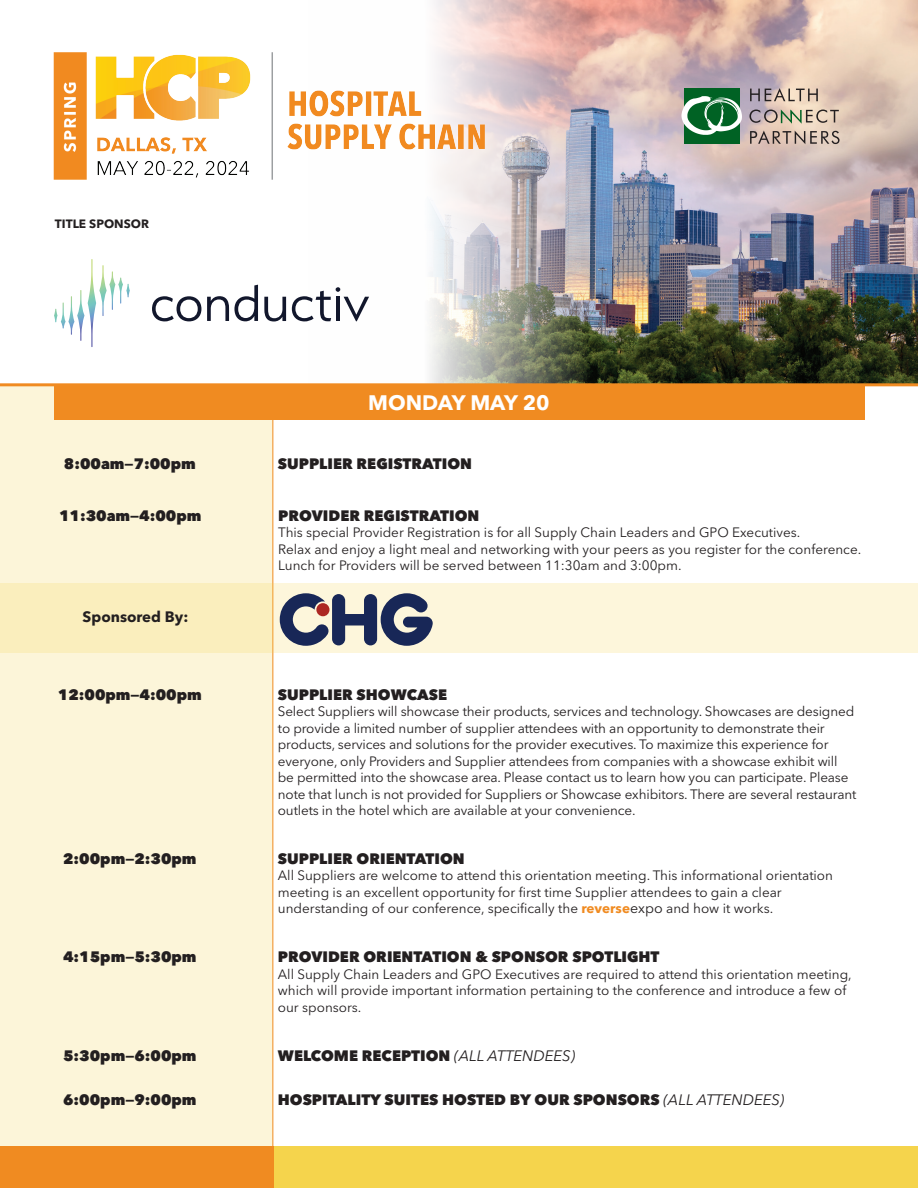
<style>
.page{position:relative;width:918px;height:1188px;background:#fff}
.page>*{position:absolute;margin:0;border:0;box-sizing:border-box;transform-origin:0 0}
.t1{font:700 20.85px "Avenir Next LT Pro";color:#fff}
.t2{font:800 15px "Avenir Next LT Pro";color:#231f20}
.t3{font:700 15px "Avenir Next LT Pro";color:#231f20}
.t4{font:13.5px/16.5px "Avenir Next LT Pro";letter-spacing:-.01em;color:#231f20}
.t5{font:700 12px "Avenir Next LT Pro";color:#231f20}
.s1{font-weight:700;color:#f08b21}
.s2{font-size:14.25px}
.s3{font-weight:400;font-style:italic}
</style>
<div class="page">
<img style="left:325px;top:0;width:593px;height:383px">
<svg style="left:750px;top:88px;width:68px;height:13px"></svg>
<svg style="left:750px;top:131px;width:90px;height:13px"></svg>
<div style="left:684px;top:89px;width:55px;height:55px;background:#006224"></div>
<svg style="left:681px;top:96px;width:61px;height:39px"></svg>
<svg style="left:749px;top:109px;width:90px;height:15px"></svg>
<div style="left:0;top:386px;width:272px;height:802px;background:#fcf5d9"></div>
<div style="left:0;top:1147px;width:918px;height:41px;background:#f5d44c"></div>
<div style="left:0;top:1147px;width:273px;height:41px;background:#f08b21"></div>
<hr style="left:272px;top:386px;width:1px;height:802px;background:#f08b21">
<hr style="left:0;top:383px;width:918px;height:3px;background:#f08b21">
<img style="left:53px;top:46px;width:433px;height:141px">
<div style="left:54px;top:386px;width:810px;height:34px;background:#f08b21"></div>
<svg style="left:152px;top:296px;width:49px;height:25px"></svg>
<svg style="left:207px;top:285px;width:51px;height:36px"></svg>
<svg style="left:264px;top:297px;width:22px;height:25px"></svg>
<svg style="left:292px;top:287px;width:77px;height:34px"></svg>
<svg style="left:54px;top:259px;width:76px;height:88px"></svg>
<div style="left:0;top:583px;width:918px;height:70px;background:linear-gradient(to right,#faeebf,#fef9e5)"></div>
<svg style="left:280px;top:593px;width:153px;height:53px;background:#7c8290"></svg>
<div style="left:316px;top:603px;width:13px;height:13px;background:#ad2823;border-radius:50%"></div>
<p class="t5" style="left:55px;top:216px;width:96px">TITLE SPONSOR</p>
<h1 class="t1" style="left:368px;top:390px;width:183px">MONDAY MAY 20</h1>
<p class="t2" style="left:64px;top:454px;width:133px">8:00am—7:00pm</p>
<p class="t2" style="left:278px;top:454px;width:196px">SUPPLIER REGISTRATION</p>
<p class="t2" style="left:59px;top:506px;width:144px">11:30am—4:00pm</p>
<p class="t3" style="left:83px;top:607px;width:107px">Sponsored By:</p>
<p class="t2" style="left:58px;top:685px;width:145px">12:00pm—4:00pm</p>
<p class="t2" style="left:63px;top:849px;width:135px">2:00pm—2:30pm</p>
<p class="t2" style="left:63px;top:948px;width:135px">4:15pm—5:30pm</p>
<p class="t2" style="left:63px;top:1046px;width:135px">5:30pm—6:00pm</p>
<p class="t2" style="left:63px;top:1090px;width:135px">6:00pm—9:00pm</p>
<p class="t2" style="left:278px;top:506px;width:203px">PROVIDER REGISTRATION</p>
<p class="t4" style="left:278px;top:524px;width:585px">This special Provider Registration is for all Supply Chain Leaders and GPO Executives.<br>Relax and enjoy a light meal and networking with your peers as you register for the conference.<br>Lunch for Providers will be served between 11:30am and 3:00pm.</p>
<p class="t2" style="left:278px;top:685px;width:171px">SUPPLIER SHOWCASE</p>
<p class="t4" style="left:278px;top:703px;width:580px">Select Suppliers will showcase their products, services and technology. Showcases are designed to provide a limited number of supplier attendees with an opportunity to demonstrate their products, services and solutions for the provider executives. To maximize this experience for everyone, only Providers and Supplier attendees from companies with a showcase exhibit will be permitted into the showcase area. Please contact us to learn how you can participate. Please note that lunch is not provided for Suppliers or Showcase exhibitors. There are several restaurant outlets in the hotel which are available at your convenience.</p>
<p class="t2" style="left:278px;top:849px;width:188px">SUPPLIER ORIENTATION</p>
<p class="t4" style="left:278px;top:868px;width:557px">All Suppliers are welcome to attend this orientation meeting. This informational orientation meeting is an excellent opportunity for first time Supplier attendees to gain a clear understanding of our conference, specifically the <span class="s1">reverse</span><span class="s2">expo</span> and how it works.</p>
<p class="t2" style="left:278px;top:948px;width:383px">PROVIDER ORIENTATION &amp; SPONSOR SPOTLIGHT</p>
<p class="t4" style="left:278px;top:966px;width:575px">All Supply Chain Leaders and GPO Executives are required to attend this orientation meeting, which will provide important information pertaining to the conference and introduce a few of our sponsors.</p>
<p class="t2" style="left:278px;top:1046px;width:299px">WELCOME RECEPTION <span class="s3">(ALL ATTENDEES)</span></p>
<p class="t2" style="left:278px;top:1090px;width:508px">HOSPITALITY SUITES HOSTED BY OUR SPONSORS <span class="s3">(ALL ATTENDEES)</span></p>
</div>
